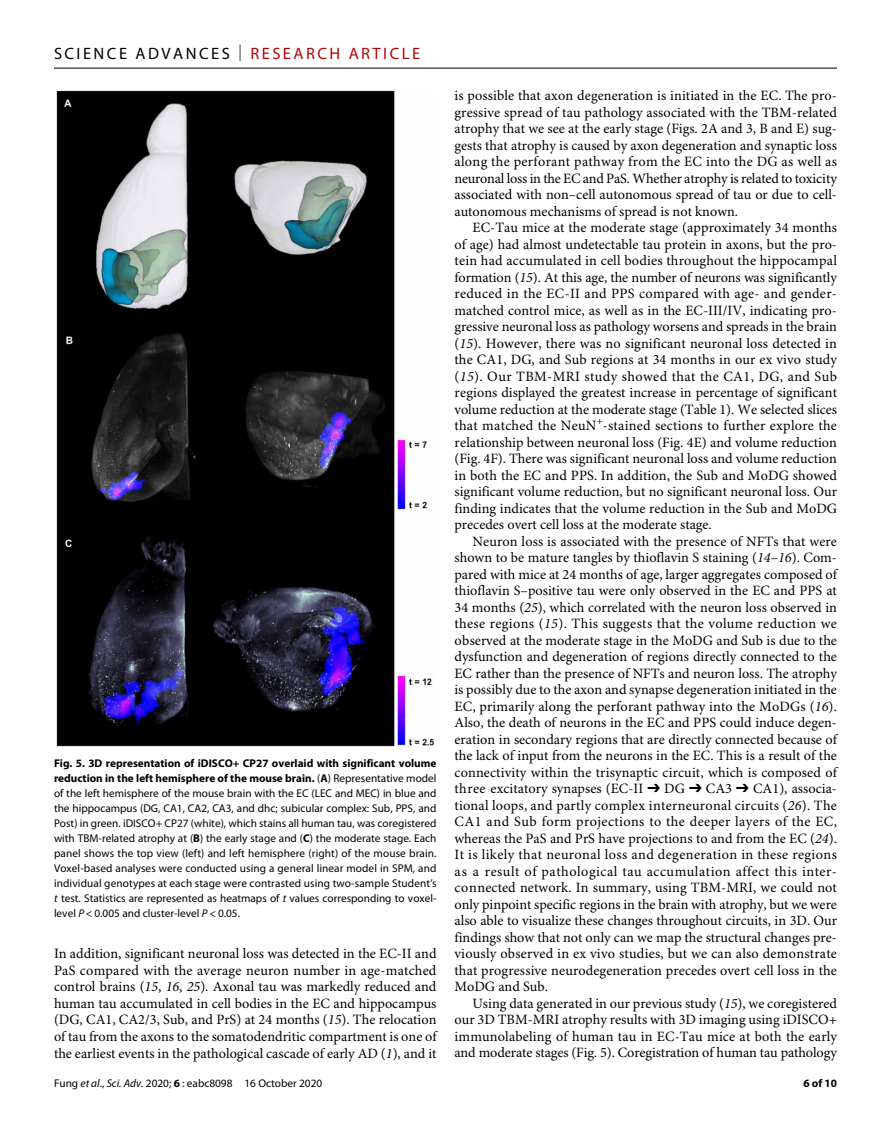
<style>
.page{position:relative;width:891px;height:1134px;background:#fff}
.page>*{position:absolute;margin:0;border:0;box-sizing:border-box;transform-origin:0 0}
.t1{font:16.5px "Myriad Pro";letter-spacing:.15em;color:#000}
.t2{font:14.25px/16.5px "Minion Pro";color:#000;text-align:justify}
.t3{font:11.25px/15px "Myriad Pro";color:#000;text-align:justify}
.t4{font:700 11.25px "Myriad Pro";color:#000}
.s1{font-weight:300}
.s2{color:#b10508}
.s3{font-weight:700}
.s4{font-style:italic}
</style>
<div class="page">
<hr style="left:54px;top:68px;width:783px;height:1px;background:#000">
<img style="left:56px;top:90px;width:378px;height:657px">
<p class="t1" style="left:54px;top:40px;width:368px">SCIENCE ADVANCES <span class="s1">|</span> <span class="s2">RESEARCH ARTICLE</span></p>
<p class="t3" style="left:54px;top:756px;width:384px"><span class="s3">Fig. 5. 3D representation of iDISCO+ CP27 overlaid with significant volume reduction in the left hemisphere of the mouse brain.</span> (<span class="s3">A</span>) Representative model of the left hemisphere of the mouse brain with the EC (LEC and MEC) in blue and the hippocampus (DG, CA1, CA2, CA3, and dhc; subicular complex: Sub, PPS, and Post) in green. iDISCO+ CP27 (white), which stains all human tau, was coregistered with TBM-related atrophy at (<span class="s3">B</span>) the early stage and (<span class="s3">C</span>) the moderate stage. Each panel shows the top view (left) and left hemisphere (right) of the mouse brain.<br>Voxel-based analyses were conducted using a general linear model in SPM, and individual genotypes at each stage were contrasted using two-sample Student’s <span class="s4">t</span> test. Statistics are represented as heatmaps of <span class="s4">t</span> values corresponding to voxel&shy;level <span class="s4">P</span> &lt; 0.005 and cluster-level <span class="s4">P</span> &lt; 0.05.</p>
<p class="t2" style="left:54px;top:947px;width:384px">In addition, significant neuronal loss was detected in the EC-II and PaS compared with the average neuron number in age-matched control brains (<span class="s4">15</span>, <span class="s4">16</span>, <span class="s4">25</span>). Axonal tau was markedly reduced and human tau accumulated in cell bodies in the EC and hippocampus (DG, CA1, CA2/3, Sub, and PrS) at 24 months (<span class="s4">15</span>). The relocation of tau from the axons to the somatodendritic compartment is one of the earliest events in the pathological cascade of early AD (<span class="s4">1</span>), and it</p>
<p class="t3" style="left:54px;top:1076px;width:270px">Fung <span class="s4">et al</span>., <span class="s4">Sci. Adv.</span> 2020; <span class="s3">6</span> : eabc8098 16 October 2020</p>
<p class="t2" style="left:454px;top:89px;width:384px">is possible that axon degeneration is initiated in the EC. The pro&shy;gressive spread of tau pathology associated with the TBM-related atrophy that we see at the early stage (Figs. 2A and 3, B and E) sug&shy;gests that atrophy is caused by axon degeneration and synaptic loss along the perforant pathway from the EC into the DG as well as neuronal loss in the EC and PaS. Whether atrophy is related to toxicity associated with non–cell autonomous spread of tau or due to cell&shy;autonomous mechanisms of spread is not known.</p>
<p class="t2" style="left:454px;top:221px;width:384px;text-indent:18px">EC-Tau mice at the moderate stage (approximately 34 months of age) had almost undetectable tau protein in axons, but the pro&shy;tein had accumulated in cell bodies throughout the hippocampal formation (<span class="s4">15</span>). At this age, the number of neurons was significantly reduced in the EC-II and PPS compared with age- and gender&shy;matched control mice, as well as in the EC-III/IV, indicating pro&shy;gressive neuronal loss as pathology worsens and spreads in the brain (<span class="s4">15</span>). However, there was no significant neuronal loss detected in the CA1, DG, and Sub regions at 34 months in our ex vivo study (<span class="s4">15</span>). Our TBM-MRI study showed that the CA1, DG, and Sub regions displayed the greatest increase in percentage of significant volume reduction at the moderate stage (Table 1). We selected slices that matched the NeuN<sup>+</sup>-stained sections to further explore the relationship between neuronal loss (Fig. 4E) and volume reduction (Fig. 4F). There was significant neuronal loss and volume reduction in both the EC and PPS. In addition, the Sub and MoDG showed significant volume reduction, but no significant neuronal loss. Our finding indicates that the volume reduction in the Sub and MoDG precedes overt cell loss at the moderate stage.</p>
<p class="t2" style="left:455px;top:534px;width:384px;text-indent:18px">Neuron loss is associated with the presence of NFTs that were shown to be mature tangles by thioflavin S staining (<span class="s4">14</span>–<span class="s4">16</span>). Com&shy;pared with mice at 24 months of age, larger aggregates composed of thioflavin S–positive tau were only observed in the EC and PPS at 34 months (<span class="s4">25</span>), which correlated with the neuron loss observed in these regions (<span class="s4">15</span>). This suggests that the volume reduction we observed at the moderate stage in the MoDG and Sub is due to the dysfunction and degeneration of regions directly connected to the EC rather than the presence of NFTs and neuron loss. The atrophy is possibly due to the axon and synapse degeneration initiated in the EC, primarily along the perforant pathway into the MoDGs (<span class="s4">16</span>).<br>Also, the death of neurons in the EC and PPS could induce degen&shy;eration in secondary regions that are directly connected because of the lack of input from the neurons in the EC. This is a result of the connectivity within the trisynaptic circuit, which is composed of three excitatory synapses (EC-II ➔ DG ➔ CA3 ➔ CA1), associa&shy;tional loops, and partly complex interneuronal circuits (<span class="s4">26</span>). The CA1 and Sub form projections to the deeper layers of the EC, whereas the PaS and PrS have projections to and from the EC (<span class="s4">24</span>).<br>It is likely that neuronal loss and degeneration in these regions as a result of pathological tau accumulation affect this inter&shy;connected network. In summary, using TBM-MRI, we could not only pinpoint specific regions in the brain with atrophy, but we were also able to visualize these changes throughout circuits, in 3D. Our findings show that not only can we map the structural changes pre&shy;viously observed in ex vivo studies, but we can also demonstrate that progressive neurodegeneration precedes overt cell loss in the MoDG and Sub.</p>
<p class="t2" style="left:455px;top:996px;width:384px;text-indent:18px">Using data generated in our previous study (<span class="s4">15</span>), we coregistered our 3D TBM-MRI atrophy results with 3D imaging using iDISCO+ immunolabeling of human tau in EC-Tau mice at both the early and moderate stages (Fig. 5). Coregistration of human tau pathology</p>
<p class="t4" style="left:803px;top:1074px;width:35px">6 of 10</p>
</div>
